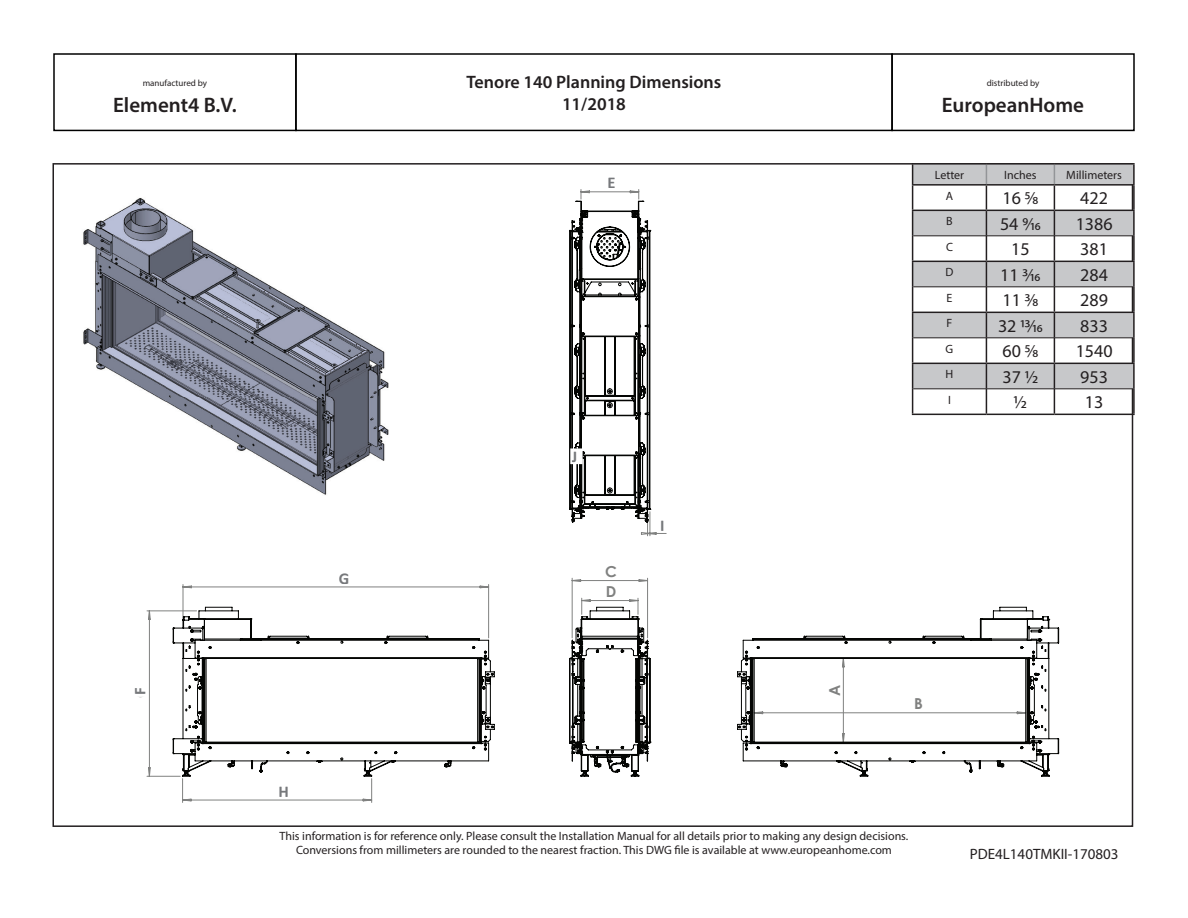
<style>
.page{position:relative;width:1188px;height:918px;background:#fff}
.page>*{position:absolute;margin:0;border:0;box-sizing:border-box;transform-origin:0 0}
.t1{font:600 21px "Myriad Pro";color:#231f20}
.t2{font:18px "Myriad Pro";color:#231f20}
.t3{font:600 18px/21.6px "Myriad Pro";color:#231f20;text-align:center}
.t4{font:700 16.5px "Calibri";color:#76787b}
.t5{font:700 15.15px/20px "Century Gothic";color:#808180}
.t6{font:15px "Myriad Pro";color:#231f20}
.t7{font:12px/14.4px "Myriad Pro";color:#231f20;text-align:center}
.t8{font:9px "Myriad Pro";color:#231f20}
</style>
<div class="page">
<svg style="left:183px;top:584px;width:843px;height:23px"></svg>
<svg style="left:569px;top:189px;width:98px;height:588px"></svg>
<svg style="left:182px;top:607px;width:313px;height:170px"></svg>
<svg style="left:147px;top:610px;width:225px;height:193px"></svg>
<svg style="left:737px;top:607px;width:322px;height:170px"></svg>
<img style="left:83px;top:198px;width:306px;height:297px">
<div style="left:295px;top:53px;width:598px;height:78px;border:2px solid #000"></div>
<svg style="left:913px;top:165px;width:220px;height:224px;fill:#c7c8ca"></svg>
<hr style="left:1133px;top:186px;width:2px;height:24px;background:#231f20">
<hr style="left:912px;top:210px;width:74px;height:1px;background:#231f20">
<hr style="left:986px;top:210px;width:68px;height:1px;background:#231f20">
<hr style="left:1054px;top:210px;width:81px;height:1px;background:#231f20">
<hr style="left:1133px;top:211px;width:2px;height:25px;background:#231f20">
<hr style="left:1133px;top:236px;width:2px;height:25px;background:#231f20">
<hr style="left:912px;top:261px;width:74px;height:1px;background:#231f20">
<hr style="left:986px;top:261px;width:68px;height:1px;background:#231f20">
<hr style="left:1054px;top:261px;width:81px;height:1px;background:#231f20">
<hr style="left:1133px;top:262px;width:2px;height:25px;background:#231f20">
<hr style="left:1133px;top:287px;width:2px;height:25px;background:#231f20">
<hr style="left:912px;top:312px;width:74px;height:1px;background:#231f20">
<hr style="left:986px;top:312px;width:68px;height:1px;background:#231f20">
<hr style="left:1054px;top:312px;width:81px;height:1px;background:#231f20">
<hr style="left:1133px;top:313px;width:2px;height:25px;background:#231f20">
<hr style="left:1133px;top:338px;width:2px;height:25px;background:#231f20">
<hr style="left:912px;top:363px;width:74px;height:1px;background:#231f20">
<hr style="left:986px;top:363px;width:68px;height:1px;background:#231f20">
<hr style="left:1054px;top:363px;width:81px;height:1px;background:#231f20">
<hr style="left:1133px;top:364px;width:2px;height:25px;background:#231f20">
<hr style="left:1133px;top:389px;width:2px;height:25px;background:#231f20">
<hr style="left:912px;top:414px;width:74px;height:1px;background:#231f20">
<hr style="left:986px;top:414px;width:68px;height:1px;background:#231f20">
<hr style="left:1054px;top:414px;width:81px;height:1px;background:#231f20">
<hr style="left:913px;top:236px;width:73px;height:1px;background:#231f20">
<hr style="left:986px;top:236px;width:68px;height:1px;background:#231f20">
<hr style="left:1054px;top:236px;width:79px;height:1px;background:#231f20">
<hr style="left:913px;top:287px;width:73px;height:1px;background:#231f20">
<hr style="left:986px;top:287px;width:68px;height:1px;background:#231f20">
<hr style="left:1054px;top:287px;width:79px;height:1px;background:#231f20">
<hr style="left:913px;top:338px;width:73px;height:1px;background:#231f20">
<hr style="left:986px;top:338px;width:68px;height:1px;background:#231f20">
<hr style="left:1054px;top:338px;width:79px;height:1px;background:#231f20">
<hr style="left:913px;top:389px;width:73px;height:1px;background:#231f20">
<hr style="left:986px;top:389px;width:68px;height:1px;background:#231f20">
<hr style="left:1054px;top:389px;width:79px;height:1px;background:#231f20">
<svg style="left:986px;top:165px;width:1px;height:249px"></svg>
<svg style="left:1054px;top:165px;width:1px;height:249px"></svg>
<hr style="left:912px;top:163px;width:74px;height:2px;background:#231f20">
<svg style="left:912px;top:165px;width:1px;height:249px"></svg>
<hr style="left:986px;top:163px;width:68px;height:2px;background:#231f20">
<hr style="left:1054px;top:163px;width:81px;height:2px;background:#231f20">
<svg style="left:1133px;top:165px;width:2px;height:19px"></svg>
<hr style="left:912px;top:184px;width:74px;height:2px;background:#231f20">
<hr style="left:986px;top:184px;width:68px;height:2px;background:#231f20">
<hr style="left:1054px;top:184px;width:81px;height:2px;background:#231f20">
<div style="left:571px;top:449px;width:11px;height:14px;background:#fff"></div>
<div style="left:570px;top:448px;width:13px;height:16px;border:2px solid #fff"></div>
<div style="left:278px;top:784px;width:13px;height:14px;background:#fff"></div>
<div style="left:660px;top:518px;width:10px;height:14px;background:#fff"></div>
<p class="t8" style="left:143px;top:78px;width:66px">manufactured by</p>
<h1 class="t1" style="left:113px;top:91px;width:125px">Element4 B.V.</h1>
<h2 class="t3" style="left:467px;top:71px;width:256px">Tenore 140 Planning Dimensions<br>11/2018</h2>
<p class="t8" style="left:987px;top:78px;width:54px">distributed by</p>
<h1 class="t1" style="left:942px;top:91px;width:144px">EuropeanHome</h1>
<p class="t5" style="left:610px;top:172px;width:9px">F</p>
<h3 class="t4" style="left:608px;top:171px;width:10px">E</h3>
<p class="t7" style="left:935px;top:167px;width:31px">Letter</p>
<p class="t7" style="left:1004px;top:167px;width:34px">Inches</p>
<p class="t7" style="left:1066px;top:167px;width:57px">Millimeters</p>
<p class="t7" style="left:946px;top:188px;width:9px">A</p>
<h2 class="t2" style="left:1002px;top:187px;width:37px">16 5⁄8</h2>
<h2 class="t2" style="left:1080px;top:187px;width:29px">422</h2>
<p class="t7" style="left:946px;top:214px;width:8px">B</p>
<h2 class="t2" style="left:1000px;top:213px;width:42px">54 9⁄16</h2>
<h2 class="t2" style="left:1076px;top:213px;width:38px">1386</h2>
<p class="t7" style="left:946px;top:239px;width:8px">C</p>
<h2 class="t2" style="left:1011px;top:238px;width:20px">15</h2>
<h2 class="t2" style="left:1080px;top:238px;width:29px">381</h2>
<p class="t7" style="left:946px;top:265px;width:9px">D</p>
<h2 class="t2" style="left:1000px;top:264px;width:42px">11 3⁄16</h2>
<h2 class="t2" style="left:1080px;top:264px;width:29px">284</h2>
<p class="t7" style="left:947px;top:290px;width:7px">E</p>
<h2 class="t2" style="left:1002px;top:289px;width:37px">11 3⁄8</h2>
<h2 class="t2" style="left:1080px;top:289px;width:29px">289</h2>
<p class="t7" style="left:947px;top:316px;width:7px">F</p>
<h2 class="t2" style="left:998px;top:315px;width:46px">32 13⁄16</h2>
<h2 class="t2" style="left:1080px;top:315px;width:29px">833</h2>
<p class="t7" style="left:946px;top:341px;width:9px">G</p>
<h2 class="t2" style="left:1002px;top:340px;width:37px">60 5⁄8</h2>
<h2 class="t2" style="left:1076px;top:340px;width:38px">1540</h2>
<p class="t7" style="left:946px;top:367px;width:9px">H</p>
<h2 class="t2" style="left:1002px;top:366px;width:37px">37 ½</h2>
<h2 class="t2" style="left:1080px;top:366px;width:29px">953</h2>
<p class="t7" style="left:948px;top:392px;width:4px">I</p>
<h2 class="t2" style="left:1014px;top:391px;width:15px">½</h2>
<h2 class="t2" style="left:1085px;top:391px;width:20px">13</h2>
<h3 class="t4" style="left:572px;top:445px;width:7px">J</h3>
<p class="t5" style="left:660px;top:514px;width:8px">L</p>
<h3 class="t4" style="left:660px;top:514px;width:6px">I</h3>
<p class="t5" style="left:339px;top:567px;width:12px">H</p>
<h3 class="t4" style="left:339px;top:567px;width:12px">G</h3>
<p class="t5" style="left:605px;top:561px;width:13px">C<br>D</p>
<p class="t5" style="left:130px;top:698px;width:14px;rotate:-90deg">G</p>
<h3 class="t4" style="left:128px;top:695px;width:9px;rotate:-90deg">F</h3>
<p class="t5" style="left:824px;top:696px;width:13px;rotate:-90deg">A</p>
<p class="t5" style="left:914px;top:693px;width:10px">B</p>
<p class="t5" style="left:280px;top:781px;width:11px">K</p>
<h3 class="t4" style="left:279px;top:780px;width:12px">H</h3>
<p class="t7" style="left:280px;top:828px;width:630px">This information is for reference only. Please consult the Installation Manual for all details prior to making any design decisions.<br>Conversions from millimeters are rounded to the nearest fraction. This DWG le is available at www.europeanhome.com</p>
<p class="t6" style="left:970px;top:844px;width:150px">PDE4L140TMKII-170803</p>
</div>
